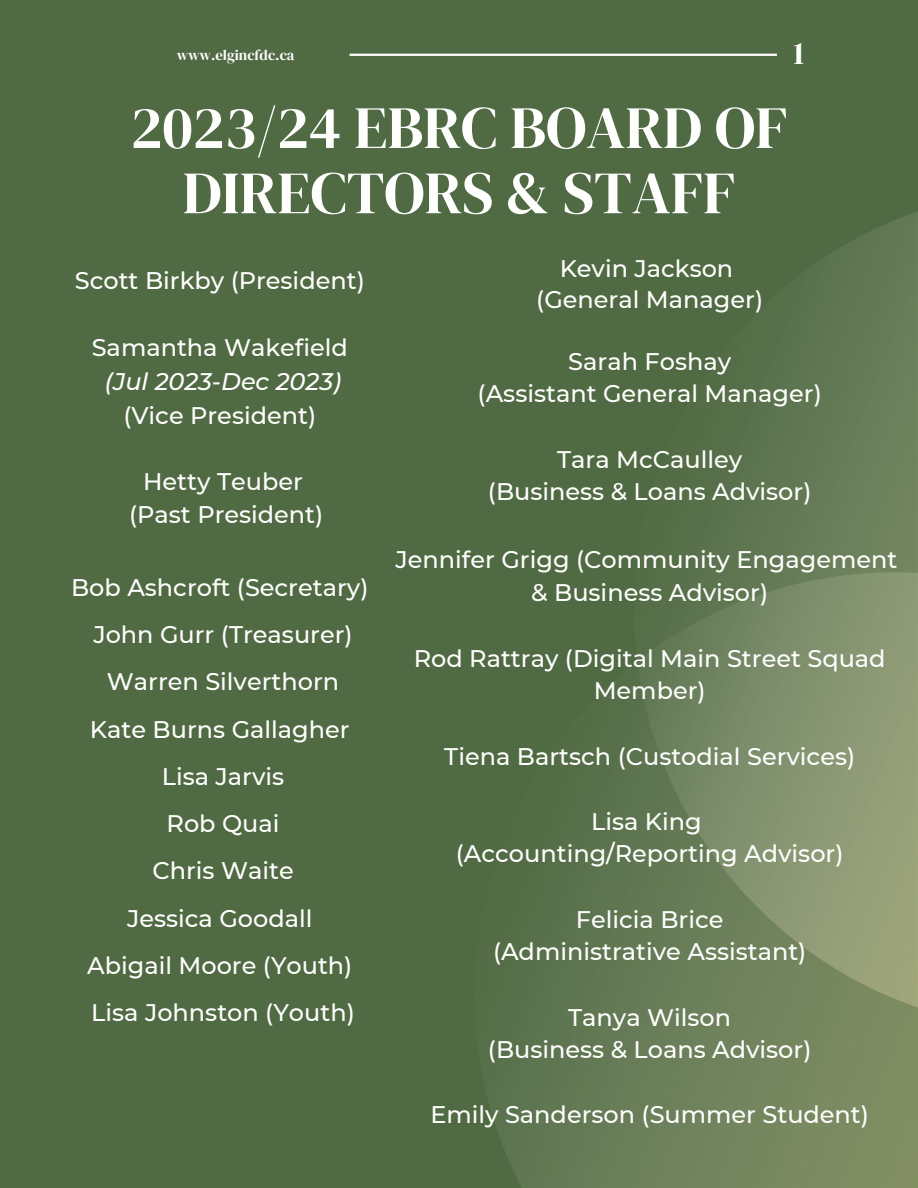
<style>
.page{position:relative;width:918px;height:1188px;background:#506a43}
.page>*{position:absolute;margin:0;border:0;box-sizing:border-box;transform-origin:0 0}
.t1{font:60px/65.2px "DM Serif Display";color:#fefefd;text-align:center}
.t2{font:32.1px "DM Serif Display";color:#fefefd}
.t3{font:500 24px/47.2px "Montserrat";color:#fefefd;text-align:center}
.t4{font:italic 500 24px "Montserrat";color:#fefefd}
.t5{font:14.7px "DM Serif Display";color:#fefefd}
</style>
<div class="page">
<svg style="left:495px;top:770px;width:423px;height:418px"></svg>
<svg style="left:634px;top:212px;width:284px;height:819px"></svg>
<hr style="left:349px;top:54px;width:428px;height:2px;background:#fcfdfd">
<p class="t5" style="left:177px;top:46px;width:119px">www.elgincfdc.ca</p>
<h2 class="t2" style="left:793px;top:34px;width:13px">1</h2>
<h1 class="t1" style="left:131px;top:96px;width:658px">2023/24 EBRC BOARD OF<br>DIRECTORS &amp; STAFF</h1>
<p class="t3" style="left:75px;top:256px;width:291px">Scott Birkby (President)</p>
<p class="t3" style="left:92px;top:323px;width:258px">Samantha Wakefield</p>
<p class="t4" style="left:105px;top:365px;width:238px">(Jul 2023-Dec 2023)</p>
<p class="t3" style="left:123px;top:391px;width:194px">(Vice President)</p>
<p class="t3" style="left:129px;top:464px;width:196px;line-height:32.7px">Hetty Teuber (Past President)</p>
<p class="t3" style="left:71px;top:563px;width:299px">Bob Ashcroft (Secretary)<br>John Gurr (Treasurer)<br>Warren Silverthorn<br>Kate Burns Gallagher<br>Lisa Jarvis<br>Rob Quai<br>Chris Waite<br>Jessica Goodall<br>Abigail Moore (Youth)<br>Lisa Johnston (Youth)</p>
<p class="t3" style="left:536px;top:253px;width:228px;line-height:30.3px">Kevin Jackson (General Manager)</p>
<p class="t3" style="left:478px;top:344px;width:346px;line-height:32.7px">Sarah Foshay<br>(Assistant General Manager)</p>
<p class="t3" style="left:488px;top:442px;width:325px;line-height:32.7px">Tara McCaulley<br>(Business &amp; Loans Advisor)</p>
<p class="t3" style="left:396px;top:541px;width:503px;line-height:33.8px">Jennifer Grigg (Community Engagement &amp; Business Advisor)</p>
<p class="t3" style="left:414px;top:641px;width:473px;line-height:32.7px">Rod Rattray (Digital Main Street Squad<br>Member)</p>
<p class="t3" style="left:444px;top:731px;width:412px">Tiena Bartsch (Custodial Services)</p>
<p class="t3" style="left:456px;top:804px;width:389px;line-height:32.7px">Lisa King (Accounting/Reporting Advisor)</p>
<p class="t3" style="left:493px;top:902px;width:315px;line-height:32.7px">Felicia Brice (Administrative Assistant)</p>
<p class="t3" style="left:488px;top:1000px;width:325px;line-height:32.7px">Tanya Wilson<br>(Business &amp; Loans Advisor)</p>
<p class="t3" style="left:430px;top:1090px;width:440px">Emily Sanderson (Summer Student)</p>
</div>
